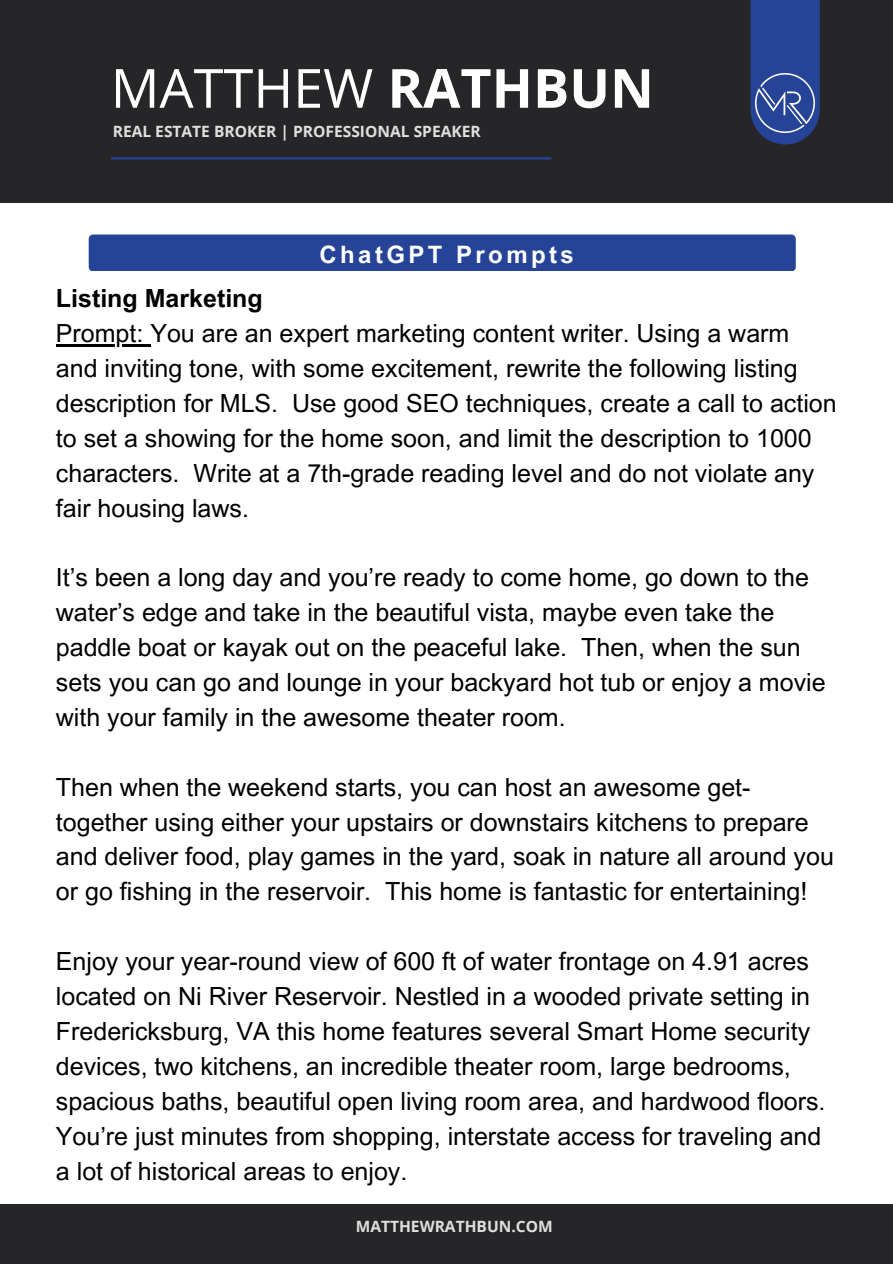
<style>
.page{position:relative;width:893px;height:1264px;background:#fff}
.page>*{position:absolute;margin:0;border:0;box-sizing:border-box;transform-origin:0 0}
.t1{font:54px "Open Sans";color:#fff}
.t2{font:25.05px/34.8px "Arial MT Pro";color:#000}
.t3{font:700 25.05px "Arial MT Pro";color:#000}
.t4{font:700 24px "Arial MT Pro";letter-spacing:.14em;color:#fff}
.t5{font:700 15.6px "Open Sans";color:#e0dfe0}
.s1{font-weight:700}
</style>
<div class="page">
<div style="left:0;top:0;width:892px;height:203px;background:#262528"></div>
<svg style="left:750px;top:0;width:69px;height:144px;background:#26418e"></svg>
<hr style="left:112px;top:157px;width:438px;height:2px;background:#264497">
<div style="left:89px;top:234px;width:706px;height:37px;background:#264497;border-radius:4px"></div>
<div style="left:0;top:1204px;width:892px;height:59px;background:#262528"></div>
<img style="left:755px;top:73px;width:59px;height:60px">
<hr style="left:56px;top:344px;width:94px;height:2px;background:#000">
<h1 class="t1" style="left:111px;top:50px;width:544px">MATTHEW <span class="s1">RATHBUN</span></h1>
<p class="t5" style="left:113px;top:121px;width:369px">REAL ESTATE BROKER | PROFESSIONAL SPEAKER</p>
<p class="t4" style="left:319px;top:245px;width:256px">ChatGPT Prompts</p>
<p class="t3" style="left:56px;top:289px;width:208px">Listing Marketing</p>
<p class="t2" style="left:56px;top:319px;width:782px">Prompt: You are an expert marketing content writer. Using a warm and inviting tone, with some excitement, rewrite the following listing description for MLS. Use good SEO techniques, create a call to action to set a showing for the home soon, and limit the description to 1000 characters. Write at a 7th-grade reading level and do not violate any fair housing laws.</p>
<p class="t2" style="left:56px;top:563px;width:771px">It’s been a long day and you’re ready to come home, go down to the water’s edge and take in the beautiful vista, maybe even take the paddle boat or kayak out on the peaceful lake. Then, when the sun sets you can go and lounge in your backyard hot tub or enjoy a movie with your family in the awesome theater room.</p>
<p class="t2" style="left:56px;top:772px;width:779px">Then when the weekend starts, you can host an awesome get&shy;together using either your upstairs or downstairs kitchens to prepare and deliver food, play games in the yard, soak in nature all around you or go fishing in the reservoir. This home is fantastic for entertaining!</p>
<p class="t2" style="left:56px;top:947px;width:771px">Enjoy your year-round view of 600 ft of water frontage on 4.91 acres located on Ni River Reservoir. Nestled in a wooded private setting in Fredericksburg, VA this home features several Smart Home security devices, two kitchens, an incredible theater room, large bedrooms, spacious baths, beautiful open living room area, and hardwood floors.<br>You’re just minutes from shopping, interstate access for traveling and a lot of historical areas to enjoy.</p>
<p class="t5" style="left:355px;top:1214px;width:199px">MATTHEWRATHBUN.COM</p>
</div>
